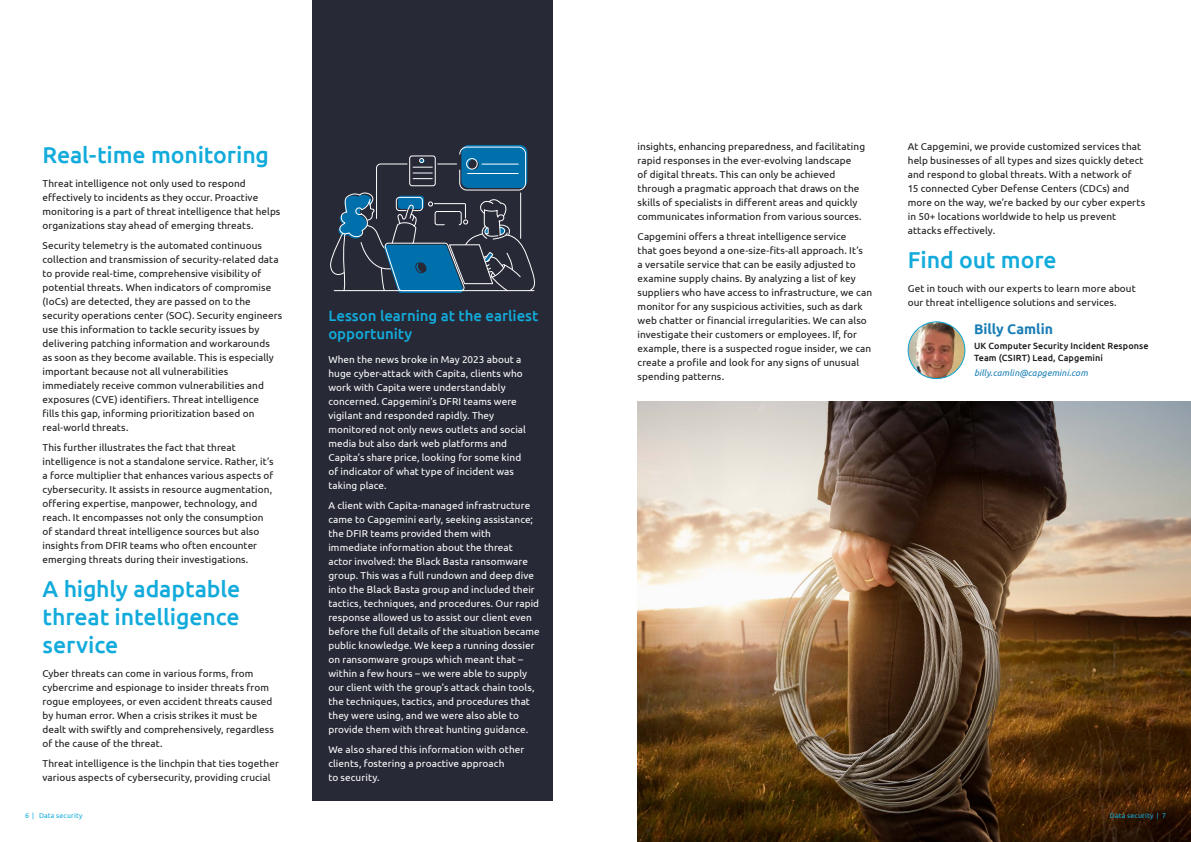
<style>
.page{position:relative;width:1191px;height:842px;background:#fff}
.page>*{position:absolute;margin:0;border:0;box-sizing:border-box;transform-origin:0 0}
.t1{font:500 23px/28px "Ubuntu";letter-spacing:-.005em;color:#12abdb;text-align:justify}
.t2{font:500 15px/18px "Ubuntu";letter-spacing:-.005em;color:#12abdb}
.t3{font:700 14px "Ubuntu";color:#1a7eb5}
.t4{font:10px/14px "Ubuntu";letter-spacing:.01em;color:#1a1a1a}
.t5{font:10px/14px "Ubuntu";letter-spacing:.01em;color:#fff}
.t6{font:500 9px/12px "Ubuntu";letter-spacing:.01em;color:#1a1a1a}
.t7{font:italic 9px "Ubuntu";letter-spacing:.01em;color:#1a7eb5}
.t8{font:7px "Ubuntu";letter-spacing:.025em;color:#12abdb}
</style>
<div class="page">
<img style="left:908px;top:322px;width:57px;height:57px;border-radius:28px">
<div style="left:908px;top:322px;width:57px;height:57px;border:1px solid #12abdb;border-radius:50%"></div>
<div style="left:313px;top:0;width:240px;height:800px;background:#272936"></div>
<img style="left:637px;top:401px;width:554px;height:441px">
<div style="left:461px;top:145px;width:66px;height:43px;background:#0070ad;border-radius:7px"></div>
<div style="left:459px;top:147px;width:67px;height:43px;border:1px solid #fff;border-radius:7px"></div>
<div style="left:409px;top:156px;width:26px;height:30px;border:1px solid #fff;border-radius:2px"></div>
<svg style="left:330px;top:158px;width:205px;height:135px"></svg>
<hr style="left:334px;top:290px;width:200px;height:1px;background:#fff">
<h1 class="t1" style="left:43px;top:140px;width:228px">Real-time monitoring</h1>
<p class="t4" style="left:43px;top:176px;width:239px">Threat intelligence not only used to respond effectively to incidents as they occur. Proactive monitoring is a part of threat intelligence that helps organizations stay ahead of emerging threats.</p>
<p class="t4" style="left:43px;top:238px;width:241px">Security telemetry is the automated continuous collection and transmission of security-related data to provide real-time, comprehensive visibility of potential threats. When indicators of compromise (IoCs) are detected, they are passed on to the security operations center (SOC). Security engineers use this information to tackle security issues by delivering patching information and workarounds<br>as soon as they become available. This is especially important because not all vulnerabilities immediately receive common vulnerabilities and exposures (CVE) identifiers. Threat intelligence<br>fills this gap, informing prioritization based on real-world threats.</p>
<p class="t4" style="left:43px;top:440px;width:233px">This further illustrates the fact that threat intelligence is not a standalone service. Rather, it’s a force multiplier that enhances various aspects of cybersecurity. It assists in resource augmentation, offering expertise, manpower, technology, and reach. It encompasses not only the consumption of standard threat intelligence sources but also insights from DFIR teams who often encounter emerging threats during their investigations.</p>
<h1 class="t1" style="left:43px;top:574px;width:199px">A highly adaptable threat intelligence service</h1>
<p class="t4" style="left:43px;top:666px;width:233px">Cyber threats can come in various forms, from cybercrime and espionage to insider threats from rogue employees, or even accident threats caused by human error. When a crisis strikes it must be dealt with swiftly and comprehensively, regardless of the cause of the threat.</p>
<p class="t4" style="left:43px;top:756px;width:238px">Threat intelligence is the linchpin that ties together various aspects of cybersecurity, providing crucial</p>
<h2 class="t2" style="left:328px;top:306px;width:211px">Lesson learning at the earliest opportunity</h2>
<p class="t5" style="left:328px;top:352px;width:199px">When the news broke in May 2023 about a huge cyber-attack with Capita, clients who work with Capita were understandably concerned. Capgemini’s DFRI teams were vigilant and responded rapidly. They monitored not only news outlets and social media but also dark web platforms and Capita’s share price, looking for some kind of indicator of what type of incident was taking place.</p>
<p class="t5" style="left:328px;top:498px;width:213px">A client with Capita-managed infrastructure came to Capgemini early, seeking assistance; the DFIR teams provided them with immediate information about the threat<br>actor involved: the Black Basta ransomware group. This was a full rundown and deep dive into the Black Basta group and included their tactics, techniques, and procedures. Our rapid response allowed us to assist our client even before the full details of the situation became public knowledge. We keep a running dossier on ransomware groups which meant that – within a few hours – we were able to supply our client with the group’s attack chain tools, the techniques, tactics, and procedures that they were using, and we were also able to provide them with threat hunting guidance.</p>
<p class="t5" style="left:328px;top:742px;width:197px">We also shared this information with other clients, fostering a proactive approach<br>to security.</p>
<p class="t4" style="left:637px;top:139px;width:229px">insights, enhancing preparedness, and facilitating rapid responses in the ever-evolving landscape<br>of digital threats. This can only be achieved through a pragmatic approach that draws on the skills of specialists in different areas and quickly communicates information from various sources.</p>
<p class="t4" style="left:637px;top:229px;width:236px">Capgemini offers a threat intelligence service<br>that goes beyond a one-size-fits-all approach. It’s<br>a versatile service that can be easily adjusted to examine supply chains. By analyzing a list of key suppliers who have access to infrastructure, we can monitor for any suspicious activities, such as dark web chatter or financial irregularities. We can also investigate their customers or employees. If, for example, there is a suspected rogue insider, we can create a profile and look for any signs of unusual spending patterns.</p>
<p class="t4" style="left:908px;top:139px;width:239px">At Capgemini, we provide customized services that help businesses of all types and sizes quickly detect and respond to global threats. With a network of<br>15 connected Cyber Defense Centers (CDCs) and more on the way, we’re backed by our cyber experts in 50+ locations worldwide to help us prevent attacks effectively.</p>
<h1 class="t1" style="left:908px;top:245px;width:150px">Find out more</h1>
<p class="t4" style="left:908px;top:281px;width:229px">Get in touch with our experts to learn more about our threat intelligence solutions and services.</p>
<h3 class="t3" style="left:974px;top:320px;width:81px">Billy Camlin</h3>
<p class="t6" style="left:974px;top:339px;width:176px">UK Computer Security Incident Response<br>Team (CSIRT) Lead, Capgemini</p>
<p class="t7" style="left:974px;top:367px;width:115px">billy.camlin@capgemini.com</p>
<p class="t8" style="left:25px;top:811px;width:59px">6 | Data security</p>
<p class="t8" style="left:1110px;top:811px;width:57px">Data security | 7</p>
</div>
